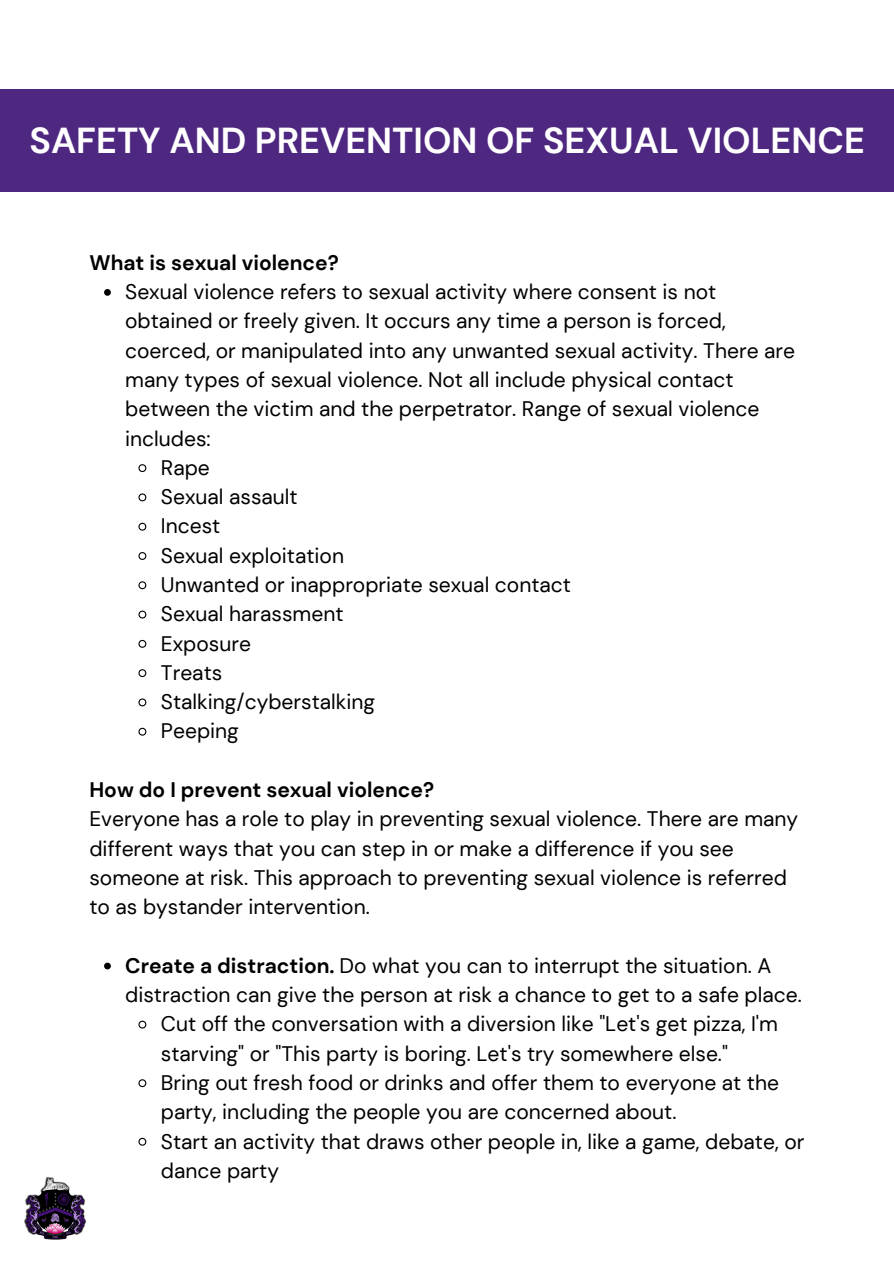
<style>
.page{position:relative;width:894px;height:1264px;background:#fff}
.page>*{position:absolute;margin:0;border:0;box-sizing:border-box;transform-origin:0 0}
.t1{font:700 36px "DM Sans";color:#fff}
.t2{font:21px/29.2px "DM Sans";color:#000}
.t3{font:700 21px "DM Sans";color:#000}
.s1{font-weight:700}
</style>
<div class="page">
<div style="left:0;top:89px;width:893px;height:103px;background:#4e2780"></div>
<img style="left:24px;top:1176px;width:62px;height:64px">
<svg style="left:104px;top:289px;width:7px;height:7px"></svg>
<svg style="left:138px;top:464px;width:9px;height:9px"></svg>
<svg style="left:138px;top:493px;width:9px;height:9px"></svg>
<svg style="left:138px;top:522px;width:9px;height:9px"></svg>
<svg style="left:138px;top:552px;width:9px;height:8px"></svg>
<svg style="left:138px;top:581px;width:9px;height:9px"></svg>
<svg style="left:138px;top:610px;width:9px;height:9px"></svg>
<svg style="left:138px;top:639px;width:9px;height:9px"></svg>
<svg style="left:138px;top:669px;width:9px;height:9px"></svg>
<svg style="left:138px;top:698px;width:9px;height:9px"></svg>
<svg style="left:138px;top:727px;width:9px;height:9px"></svg>
<svg style="left:104px;top:962px;width:7px;height:7px"></svg>
<svg style="left:138px;top:1020px;width:9px;height:9px"></svg>
<svg style="left:138px;top:1079px;width:9px;height:8px"></svg>
<svg style="left:138px;top:1137px;width:9px;height:9px"></svg>
<p class="t1" style="left:29px;top:117px;width:836px">SAFETY AND PREVENTION OF SEXUAL VIOLENCE</p>
<p class="t3" style="left:89px;top:249px;width:251px">What is sexual violence?</p>
<p class="t2" style="left:125px;top:277px;width:671px">Sexual violence refers to sexual activity where consent is not obtained or freely given. It occurs any time a person is forced, coerced, or manipulated into any unwanted sexual activity. There are many types of sexual violence. Not all include physical contact between the victim and the perpetrator. Range of sexual violence includes:</p>
<p class="t2" style="left:161px;top:453px;width:50px">Rape</p>
<p class="t2" style="left:161px;top:482px;width:138px">Sexual assault</p>
<p class="t2" style="left:161px;top:511px;width:61px">Incest</p>
<p class="t2" style="left:161px;top:541px;width:184px">Sexual exploitation</p>
<p class="t2" style="left:161px;top:570px;width:411px">Unwanted or inappropriate sexual contact</p>
<p class="t2" style="left:161px;top:599px;width:184px">Sexual harassment</p>
<p class="t2" style="left:161px;top:629px;width:92px">Exposure</p>
<p class="t2" style="left:161px;top:658px;width:63px">Treats</p>
<p class="t2" style="left:161px;top:687px;width:216px">Stalking/cyberstalking</p>
<p class="t2" style="left:161px;top:716px;width:79px">Peeping</p>
<p class="t3" style="left:89px;top:776px;width:346px">How do I prevent sexual violence?</p>
<p class="t2" style="left:89px;top:804px;width:710px">Everyone has a role to play in preventing sexual violence. There are many different ways that you can step in or make a difference if you see someone at risk. This approach to preventing sexual violence is referred to as bystander intervention.</p>
<p class="t2" style="left:125px;top:951px;width:678px"><span class="s1">Create a distraction.</span> Do what you can to interrupt the situation. A distraction can give the person at risk a chance to get to a safe place.</p>
<p class="t2" style="left:161px;top:1009px;width:618px">Cut off the conversation with a diversion like "Let's get pizza, I'm starving" or "This party is boring. Let's try somewhere else."</p>
<p class="t2" style="left:161px;top:1068px;width:619px">Bring out fresh food or drinks and offer them to everyone at the party, including the people you are concerned about.</p>
<p class="t2" style="left:161px;top:1126px;width:644px">Start an activity that draws other people in, like a game, debate, or dance party</p>
</div>
